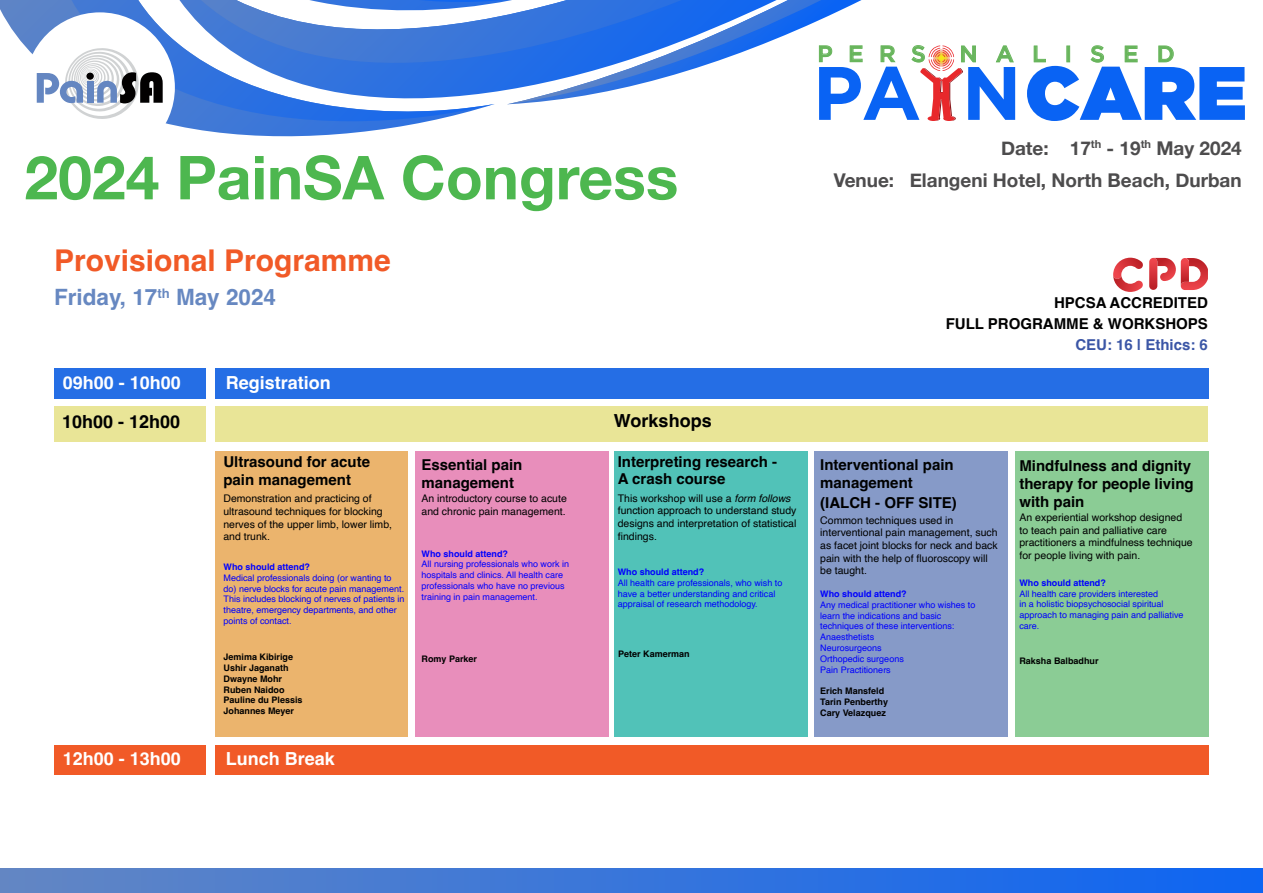
<style>
.page{position:relative;width:1263px;height:893px;background:#fff}
.page>*{position:absolute;margin:0;border:0;box-sizing:border-box;transform-origin:0 0}
.t1{font:700 60.6px "Helvetica Neue";color:#4db74f}
.t2{font:700 30px "Helvetica";color:#f15a27}
.t3{font:22.8px "Gotham HTF Medium 2";letter-spacing:.805em;color:#68b55c}
.t4{font:700 22.5px "Helvetica";color:#6788c1}
.t5{font:700 18.9px "Helvetica Neue";color:#4d4c4d}
.t6{font:700 18px "Helvetica";color:#fff}
.t7{font:700 18px "Helvetica";color:#000101}
.t8{font:700 18px "Helvetica";color:#000}
.t9{font:700 15px/18px "Helvetica";color:#000101}
.t10{font:700 15px "Helvetica";color:#000}
.t11{font:700 15px "Helvetica";color:#3b56a6}
.t12{font:10.5px/12.6px "Helvetica";color:#000101}
.t13{font:9px/10.8px "Helvetica";color:#00f}
.t14{font:700 9px/10.8px "Helvetica";color:#000}
.t15{font:700 9px "Helvetica";color:#00f}
.s1{font-style:italic}
</style>
<div class="page">
<svg style="left:0;top:0;width:429px;height:137px"></svg>
<svg style="left:47px;top:0;width:140px;height:121px"></svg>
<div style="left:25px;top:12px;width:150px;height:150px;background:#fff;border-radius:50%"></div>
<svg style="left:37px;top:48px;width:126px;height:71px"></svg>
<svg style="left:187px;top:0;width:828px;height:121px"></svg>
<svg style="left:1027px;top:45px;width:218px;height:76px"></svg>
<div style="left:0;top:869px;width:1263px;height:24px;background:linear-gradient(to right,#6386c3,#0d65f2)"></div>
<div style="left:54px;top:745px;width:1155px;height:30px;background:#f15a27"></div>
<div style="left:54px;top:406px;width:1154px;height:36px;background:#e9e597"></div>
<div style="left:54px;top:368px;width:1155px;height:31px;background:#256ee5"></div>
<div style="left:214px;top:451px;width:194px;height:285px;background:#ebb46d"></div>
<div style="left:415px;top:451px;width:193px;height:285px;background:#e88ebb"></div>
<div style="left:614px;top:451px;width:193px;height:285px;background:#51c2b8"></div>
<div style="left:815px;top:451px;width:193px;height:285px;background:#869ac8"></div>
<div style="left:1015px;top:451px;width:194px;height:285px;background:#8bcc95"></div>
<div style="left:206px;top:359px;width:8px;height:489px;background:#fff"></div>
<svg style="left:1113px;top:258px;width:30px;height:34px"></svg>
<svg style="left:1149px;top:258px;width:8px;height:32px"></svg>
<svg style="left:1153px;top:258px;width:55px;height:32px"></svg>
<h1 class="t1" style="left:24px;top:130px;width:655px">2024 PainSA Congress</h1>
<h2 class="t2" style="left:54px;top:242px;width:338px">Provisional Programme</h2>
<h3 class="t4" style="left:54px;top:283px;width:224px">Friday, 17<sup>th</sup> May 2024</h3>
<h3 class="t3" style="left:817px;top:41px;width:110px">PERS</h3>
<h3 class="t3" style="left:959px;top:41px;width:217px">NALISED</h3>
<h3 class="t5" style="left:1001px;top:133px;width:242px">Date: 17<sup>th</sup> - 19<sup>th</sup> May 2024</h3>
<h3 class="t5" style="left:834px;top:166px;width:409px">Venue: Elangeni Hotel, North Beach, Durban</h3>
<h3 class="t9" style="left:946px;top:294px;width:264px;line-height:21px;text-align:right">HPCSA ACCREDITED<br>FULL PROGRAMME &amp; WORKSHOPS</h3>
<h3 class="t11" style="left:1075px;top:336px;width:134px">CEU: 16 | Ethics: 6</h3>
<h3 class="t6" style="left:63px;top:372px;width:120px">09h00 - 10h00</h3>
<h3 class="t6" style="left:226px;top:372px;width:107px">Registration</h3>
<h3 class="t7" style="left:62px;top:410px;width:120px">10h00 - 12h00</h3>
<h3 class="t9" style="left:223px;top:454px;width:148px">Ultrasound for acute pain management</h3>
<p class="t12" style="left:223px;top:493px;width:170px">Demonstration and practicing of ultrasound techniques for blocking nerves of the upper limb, lower limb, and trunk.</p>
<p class="t15" style="left:224px;top:561px;width:88px">Who should attend?</p>
<p class="t13" style="left:224px;top:572px;width:183px">Medical professionals doing (or wanting to do) nerve blocks for acute pain management.<br>This includes blocking of nerves of patients in theatre, emergency departments, and other points of contact.</p>
<p class="t14" style="left:224px;top:653px;width:81px">Jemima Kibirige<br>Ushir Jaganath<br>Dwayne Mohr<br>Ruben Naidoo<br>Pauline du Plessis<br>Johannes Meyer</p>
<p class="t14" style="left:421px;top:655px;width:57px">Romy Parker</p>
<h3 class="t8" style="left:614px;top:410px;width:99px">Workshops</h3>
<h3 class="t9" style="left:618px;top:455px;width:161px;line-height:16.5px">Interpreting research -<br>A crash course</h3>
<h3 class="t9" style="left:820px;top:457px;width:135px">Interventional pain management</h3>
<h3 class="t9" style="left:421px;top:457px;width:102px">Essential pain management</h3>
<h3 class="t9" style="left:1019px;top:458px;width:176px">Mindfulness and dignity therapy for people living with pain</h3>
<p class="t12" style="left:421px;top:493px;width:147px">An introductory course to acute and chronic pain management.</p>
<p class="t12" style="left:618px;top:492px;width:180px">This workshop will use a <span class="s1">form follows </span>function approach to understand study designs and interpretation of statistical findings.</p>
<h3 class="t10" style="left:820px;top:494px;width:138px">(IALCH - OFF SITE)</h3>
<p class="t12" style="left:820px;top:514px;width:179px">Common techniques used in interventional pain management, such as facet joint blocks for neck and back pain with the help of fluoroscopy will be taught.</p>
<p class="t12" style="left:1019px;top:512px;width:175px">An experiential workshop designed to teach pain and palliative care practitioners a mindfulness technique for people living with pain.</p>
<p class="t15" style="left:421px;top:548px;width:88px">Who should attend?</p>
<p class="t13" style="left:421px;top:559px;width:149px">All nursing professionals who work in hospitals and clinics. All health care professionals who have no previous training in pain management.</p>
<p class="t15" style="left:618px;top:566px;width:88px">Who should attend?</p>
<p class="t13" style="left:618px;top:577px;width:166px">All health care professionals, who wish to have a better understanding and critical appraisal of research methodology.</p>
<p class="t15" style="left:820px;top:588px;width:88px">Who should attend?</p>
<p class="t15" style="left:1019px;top:577px;width:88px">Who should attend?</p>
<p class="t13" style="left:1019px;top:588px;width:166px">All health care providers interested<br>in a holistic biopsychosocial spiritual approach to managing pain and palliative care.</p>
<p class="t13" style="left:820px;top:600px;width:157px">Any medical practitioner who wishes to learn the indications and basic techniques of these interventions:<br>Anaesthetists<br>Neurosurgeons<br>Orthopedic surgeons<br>Pain Practitioners</p>
<p class="t14" style="left:618px;top:650px;width:73px">Peter Kamerman</p>
<p class="t14" style="left:1019px;top:656px;width:81px">Raksha Balbadhur</p>
<p class="t14" style="left:820px;top:686px;width:69px">Erich Mansfeld<br>Tarin Penberthy<br>Cary Velazquez</p>
<h3 class="t6" style="left:63px;top:747px;width:120px">12h00 - 13h00</h3>
<h3 class="t6" style="left:226px;top:747px;width:111px">Lunch Break</h3>
</div>
